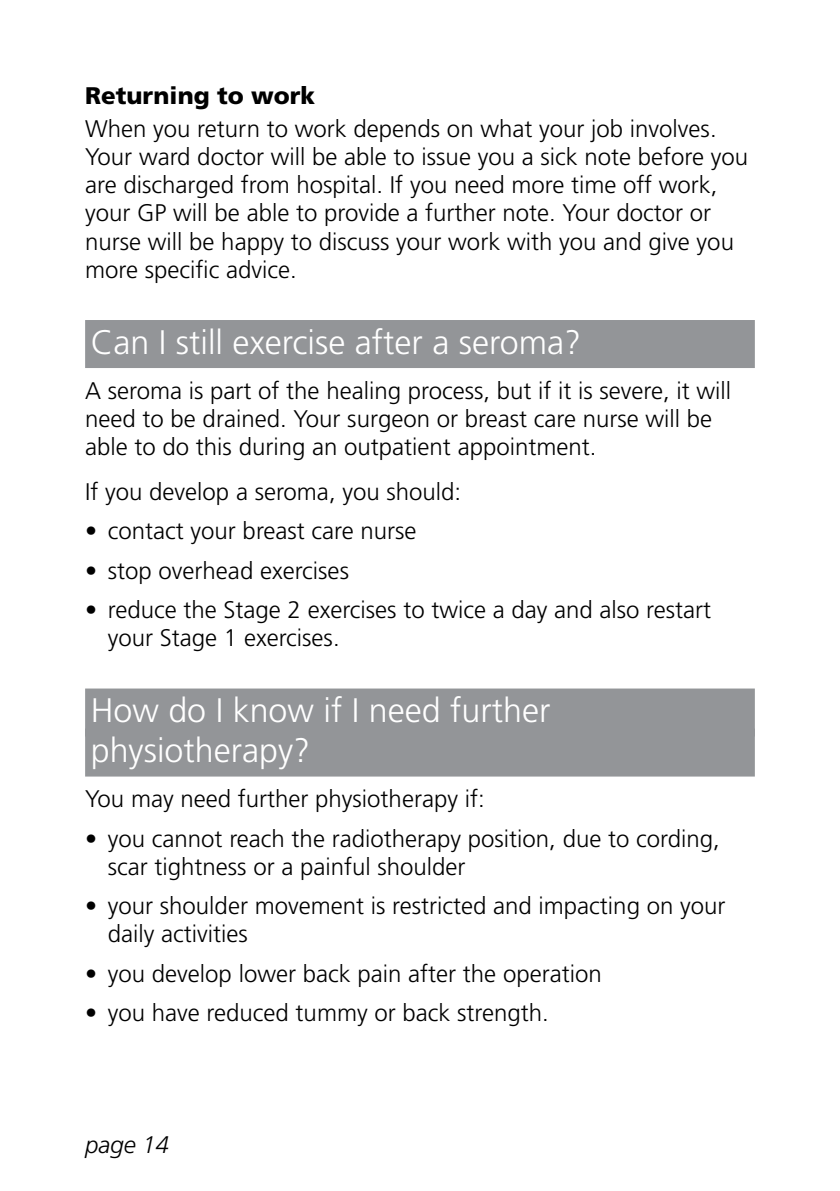
<style>
.page{position:relative;width:840px;height:1191px;background:#fff}
.page>*{position:absolute;margin:0;border:0;box-sizing:border-box;transform-origin:0 0}
.t1{font:300 34px/40px "Frutiger";color:#fff}
.t2{font:300 24px/28px "Frutiger";color:#000}
.t3{font:900 24px "Frutiger";color:#000}
.t4{font:italic 300 24px "Frutiger";color:#000}
</style>
<div class="page">
<div style="left:85px;top:320px;width:669px;height:48px;background:#939598"></div>
<div style="left:85px;top:688px;width:669px;height:48px;background:#939598"></div>
<div style="left:85px;top:728px;width:669px;height:48px;background:#939598"></div>
<p class="t3" style="left:85px;top:81px;width:231px">Returning to work</p>
<p class="t2" style="left:85px;top:115px;width:664px">When you return to work depends on what your job involves.<br>Your ward doctor will be able to issue you a sick note before you are discharged from hospital. If you need more time off work, your GP will be able to provide a further note. Your doctor or nurse will be happy to discuss your work with you and give you more specific advice.</p>
<h1 class="t1" style="left:91px;top:322px;width:491px">Can I still exercise after a seroma?</h1>
<p class="t2" style="left:85px;top:376px;width:647px">A seroma is part of the healing process, but if it is severe, it will need to be drained. Your surgeon or breast care nurse will be able to do this during an outpatient appointment.</p>
<p class="t2" style="left:85px;top:477px;width:377px">If you develop a seroma, you should:</p>
<p class="t2" style="left:85px;top:517px;width:333px">• contact your breast care nurse</p>
<p class="t2" style="left:85px;top:556px;width:265px">• stop overhead exercises</p>
<p class="t2" style="left:108px;top:595px;width:604px;text-indent:-23px">• reduce the Stage 2 exercises to twice a day and also restart your Stage 1 exercises.</p>
<h1 class="t1" style="left:91px;top:690px;width:461px">How do I know if I need further physiotherapy?</h1>
<p class="t2" style="left:85px;top:785px;width:401px">You may need further physiotherapy if:</p>
<p class="t2" style="left:108px;top:824px;width:613px;text-indent:-23px">• you cannot reach the radiotherapy position, due to cording, scar tightness or a painful shoulder</p>
<p class="t2" style="left:108px;top:891px;width:618px;text-indent:-23px">• your shoulder movement is restricted and impacting on your daily activities</p>
<p class="t2" style="left:85px;top:959px;width:518px">• you develop lower back pain after the operation</p>
<p class="t2" style="left:85px;top:998px;width:465px">• you have reduced tummy or back strength.</p>
<p class="t4" style="left:85px;top:1131px;width:86px">page 14</p>
</div>
